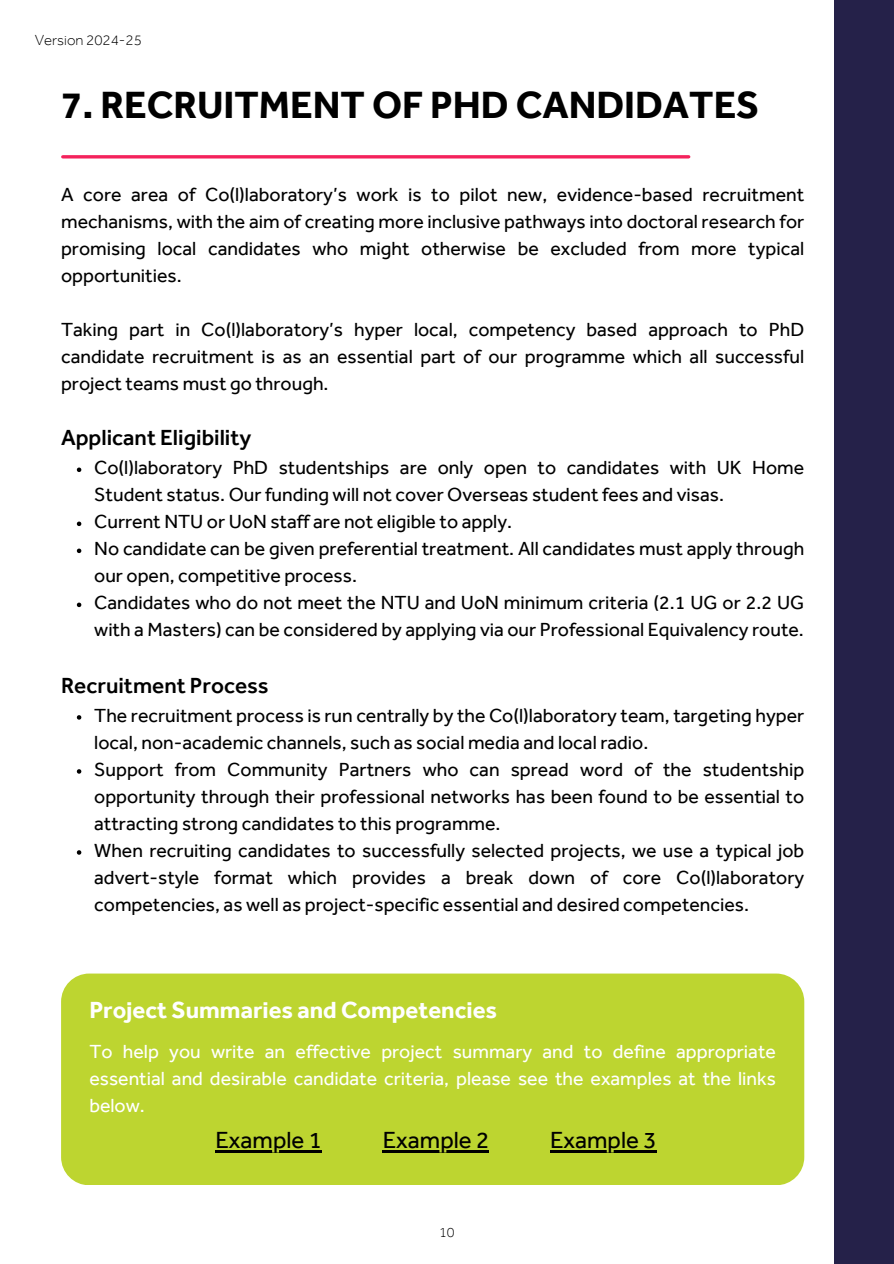
<style>
.page{position:relative;width:894px;height:1264px;background:#fff}
.page>*{position:absolute;margin:0;border:0;box-sizing:border-box;transform-origin:0 0}
.t1{font:700 39px "Effra";color:#000}
.t2{font:700 24px "Effra";color:#fff}
.t3{font:24px "Effra";color:#000}
.t4{font:500 22.5px "Effra";color:#000}
.t5{font:19.5px/27px "Effra";color:#000;text-align:justify}
.t6{font:19.5px/27px "Effra";color:#fff;text-align:justify}
.t7{font:300 15px "Effra";color:#000}
.t8{font:300 14.25px "Effra";color:#000}
</style>
<div class="page">
<div style="left:834px;top:0;width:59px;height:1263px;background:#252149"></div>
<hr style="left:63px;top:155px;width:625px;height:3px;background:#f4225c">
<svg style="left:77px;top:467px;width:4px;height:5px"></svg>
<svg style="left:77px;top:521px;width:4px;height:5px"></svg>
<svg style="left:77px;top:548px;width:4px;height:5px"></svg>
<svg style="left:77px;top:602px;width:4px;height:5px"></svg>
<svg style="left:77px;top:715px;width:4px;height:4px"></svg>
<svg style="left:77px;top:769px;width:4px;height:4px"></svg>
<svg style="left:77px;top:850px;width:4px;height:4px"></svg>
<div style="left:61px;top:973px;width:742px;height:212px;background:#bdd530;border-radius:28px"></div>
<hr style="left:215px;top:1149px;width:107px;height:3px;background:#000">
<hr style="left:382px;top:1149px;width:107px;height:3px;background:#000">
<hr style="left:550px;top:1149px;width:106px;height:3px;background:#000">
<h4 class="t7" style="left:35px;top:35px;width:109px">Version 2024-25</h4>
<h1 class="t1" style="left:61px;top:92px;width:699px">7. RECRUITMENT OF PHD CANDIDATES</h1>
<h4 class="t5" style="left:61px;top:184px;width:744px">A core area of Co(l)laboratory’s work is to pilot new, evidence-based recruitment mechanisms, with the aim of creating more inclusive pathways into doctoral research for promising local candidates who might otherwise be excluded from more typical opportunities.</h4>
<h2 class="t5" style="left:61px;top:319px;width:744px">Taking part in Co(l)laboratory’s hyper local, competency based approach to PhD candidate recruitment is as an essential part of our programme which all successful project teams must go through.</h2>
<p class="t4" style="left:61px;top:430px;width:192px">Applicant Eligibility</p>
<p class="t5" style="left:94px;top:457px;width:711px">Co(l)laboratory PhD studentships are only open to candidates with UK Home<br>Student status. Our funding will not cover Overseas student fees and visas.</p>
<p class="t5" style="left:94px;top:511px;width:419px">Current NTU or UoN staff are not eligible to apply.</p>
<p class="t5" style="left:94px;top:538px;width:711px">No candidate can be given preferential treatment. All candidates must apply through our open, competitive process.</p>
<h2 class="t5" style="left:94px;top:592px;width:711px">Candidates who do not meet the NTU and UoN minimum criteria (2.1 UG or 2.2 UG with a Masters) can be considered by applying via our Professional Equivalency route.</h2>
<p class="t4" style="left:61px;top:677px;width:209px">Recruitment Process</p>
<p class="t5" style="left:94px;top:705px;width:711px">The recruitment process is run centrally by the Co(l)laboratory team, targeting hyper local, non-academic channels, such as social media and local radio.</p>
<p class="t5" style="left:94px;top:759px;width:711px">Support from Community Partners who can spread word of the studentship opportunity through their professional networks has been found to be essential to attracting strong candidates to this programme.</p>
<h2 class="t5" style="left:94px;top:840px;width:711px">When recruiting candidates to successfully selected projects, we use a typical job advert-style format which provides a break down of core Co(l)laboratory competencies, as well as project-specific essential and desired competencies.</h2>
<h4 class="t2" style="left:89px;top:1001px;width:409px">Project Summaries and Competencies</h4>
<h3 class="t6" style="left:89px;top:1040px;width:688px">To help you write an effective project summary and to define appropriate essential and desirable candidate criteria, please see the examples at the links below.</h3>
<p class="t3" style="left:215px;top:1132px;width:108px">Example 1</p>
<p class="t3" style="left:382px;top:1132px;width:108px">Example 2</p>
<p class="t3" style="left:550px;top:1132px;width:108px">Example 3</p>
<p class="t8" style="left:439px;top:1227px;width:17px">10</p>
</div>
